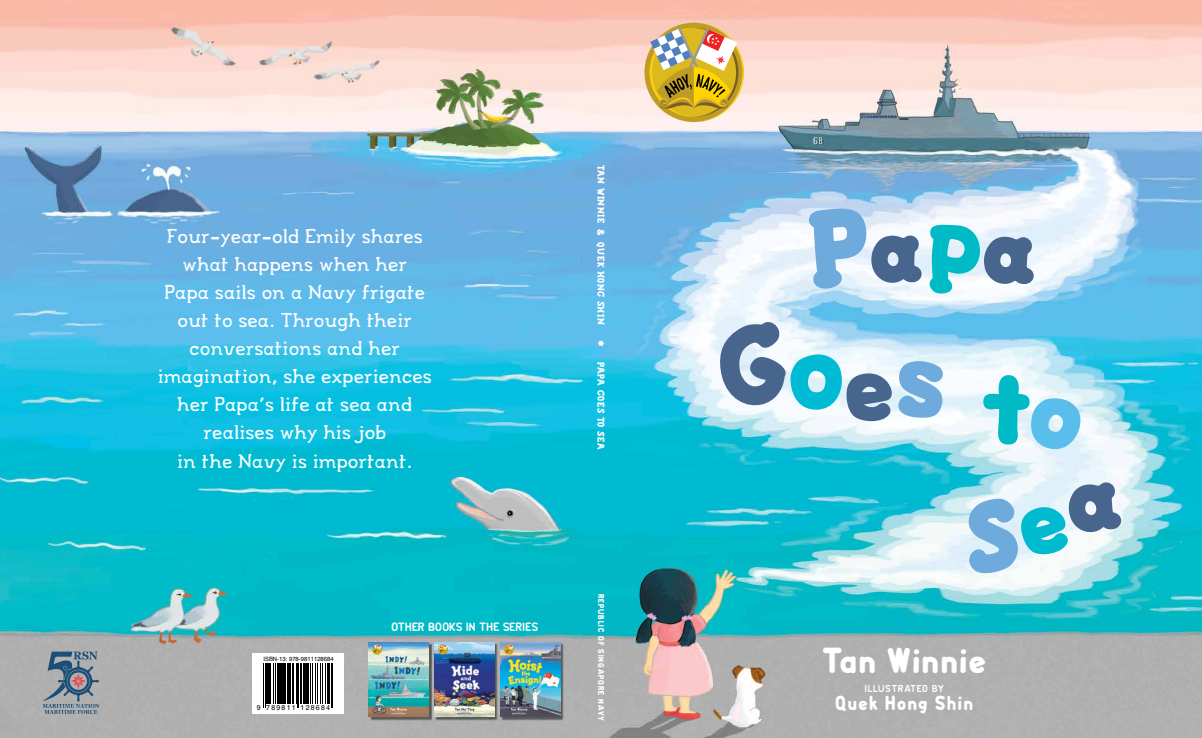
<style>
.page{position:relative;width:1202px;height:738px;background:#fff}
.page>*{position:absolute;margin:0;border:0;box-sizing:border-box;transform-origin:0 0}
.t1{font:36px "Font Soup German Extra Boiled";letter-spacing:.025em;color:#fff}
.t2{font:20.4px "Font Soup German Extra Boiled";letter-spacing:.075em;color:#fff;scale:.95 1}
.t3{font:20px/28px "Font Soup Catalan";letter-spacing:.035em;color:#fff;text-align:center}
.t4{font:12px "Font Soup German Boiled";letter-spacing:.035em;color:#fff}
.t5{font:10px "Font Soup Catalan Extra Boiled";letter-spacing:.05em;color:#fff}
.t6{font:10px "Font Soup German Boiled";letter-spacing:.1em;color:#fff}
.t7{font:8.5px "Font Soup German Extra Boiled";letter-spacing:.11em;color:#fff}
.t8{font:7px "Helvetica";letter-spacing:.17em;color:#000}
.t9{font:5.9px "Helvetica";color:#000}
.s1{font-size:14px}
</style>
<div class="page">
<img style="left:0;top:0;width:1202px;height:737px">
<svg style="left:650px;top:23px;width:94px;height:99px;background:#d0b364"></svg>
<svg style="left:967px;top:473px;width:154px;height:264px;background:#96c2cb"></svg>
<svg style="left:719px;top:150px;width:364px;height:304px"></svg>
<svg style="left:42px;top:651px;width:57px;height:62px;background:#818e9c"></svg>
<div style="left:252px;top:652px;width:92px;height:60px;background:#fff"></div>
<hr style="left:263px;top:662px;width:1px;height:44px;background:#000">
<hr style="left:265px;top:662px;width:1px;height:44px;background:#000">
<hr style="left:266px;top:662px;width:3px;height:41px;background:#000">
<hr style="left:269px;top:662px;width:2px;height:41px;background:#000">
<hr style="left:273px;top:662px;width:1px;height:41px;background:#000">
<hr style="left:275px;top:662px;width:1px;height:41px;background:#000">
<hr style="left:277px;top:662px;width:1px;height:41px;background:#000">
<hr style="left:279px;top:662px;width:2px;height:41px;background:#000">
<hr style="left:282px;top:662px;width:1px;height:41px;background:#000">
<hr style="left:284px;top:662px;width:2px;height:41px;background:#000">
<hr style="left:287px;top:662px;width:1px;height:41px;background:#000">
<hr style="left:290px;top:662px;width:1px;height:41px;background:#000">
<hr style="left:293px;top:662px;width:1px;height:41px;background:#000">
<hr style="left:296px;top:662px;width:1px;height:41px;background:#000">
<hr style="left:297px;top:662px;width:1px;height:44px;background:#000">
<hr style="left:299px;top:662px;width:1px;height:44px;background:#000">
<hr style="left:300px;top:662px;width:1px;height:41px;background:#000">
<hr style="left:303px;top:662px;width:1px;height:41px;background:#000">
<hr style="left:305px;top:662px;width:2px;height:41px;background:#000">
<hr style="left:307px;top:662px;width:2px;height:41px;background:#000">
<hr style="left:310px;top:662px;width:1px;height:41px;background:#000">
<hr style="left:312px;top:662px;width:1px;height:41px;background:#000">
<hr style="left:315px;top:662px;width:1px;height:41px;background:#000">
<hr style="left:317px;top:662px;width:1px;height:41px;background:#000">
<hr style="left:320px;top:662px;width:1px;height:41px;background:#000">
<hr style="left:323px;top:662px;width:1px;height:41px;background:#000">
<hr style="left:326px;top:662px;width:1px;height:41px;background:#000">
<hr style="left:327px;top:662px;width:2px;height:41px;background:#000">
<hr style="left:331px;top:662px;width:1px;height:44px;background:#000">
<hr style="left:332px;top:662px;width:1px;height:44px;background:#000">
<div style="left:501px;top:642px;width:63px;height:77px;background:#000;opacity:.5"></div>
<img style="left:501px;top:642px;width:60px;height:74px">
<div style="left:435px;top:642px;width:63px;height:77px;background:#000;opacity:.5"></div>
<img style="left:435px;top:642px;width:60px;height:74px">
<div style="left:369px;top:642px;width:63px;height:77px;background:#000;opacity:.5"></div>
<img style="left:369px;top:642px;width:60px;height:74px">
<p class="t3" style="left:158px;top:221px;width:275px">Four-year-old Emily shares what happens when her<br>Papa sails on a Navy frigate out to sea. Through their conversations and her imagination, she experiences her Papa’s life at sea and realises why his job<br>in the Navy is important.</p>
<p class="t9" style="left:263px;top:653px;width:72px">ISBN-13: 978-9811128684</p>
<p class="t8" style="left:257px;top:701px;width:75px">9 789811 128684</p>
<p class="t4" style="left:391px;top:619px;width:148px">OTHER BOOKS IN THE SERIES</p>
<p class="t5" style="left:607px;top:164px;width:183px;rotate:90deg">TAN WINNIE &amp; QUEK HONG SHIN <span class="s1">*</span></p>
<p class="t5" style="left:607px;top:362px;width:88px;rotate:90deg">PAPA GOES TO SEA</p>
<p class="t7" style="left:606px;top:593px;width:129px;rotate:90deg">REPUBLIC OF SINGAPORE NAVY</p>
<h1 class="t1" style="left:822px;top:637px;width:165px">Tan Winnie</h1>
<p class="t6" style="left:865px;top:681px;width:81px">ILLUSTRATED BY</p>
<p class="t2" style="left:836px;top:689px;width:146px">Quek Hong Shin</p>
</div>
